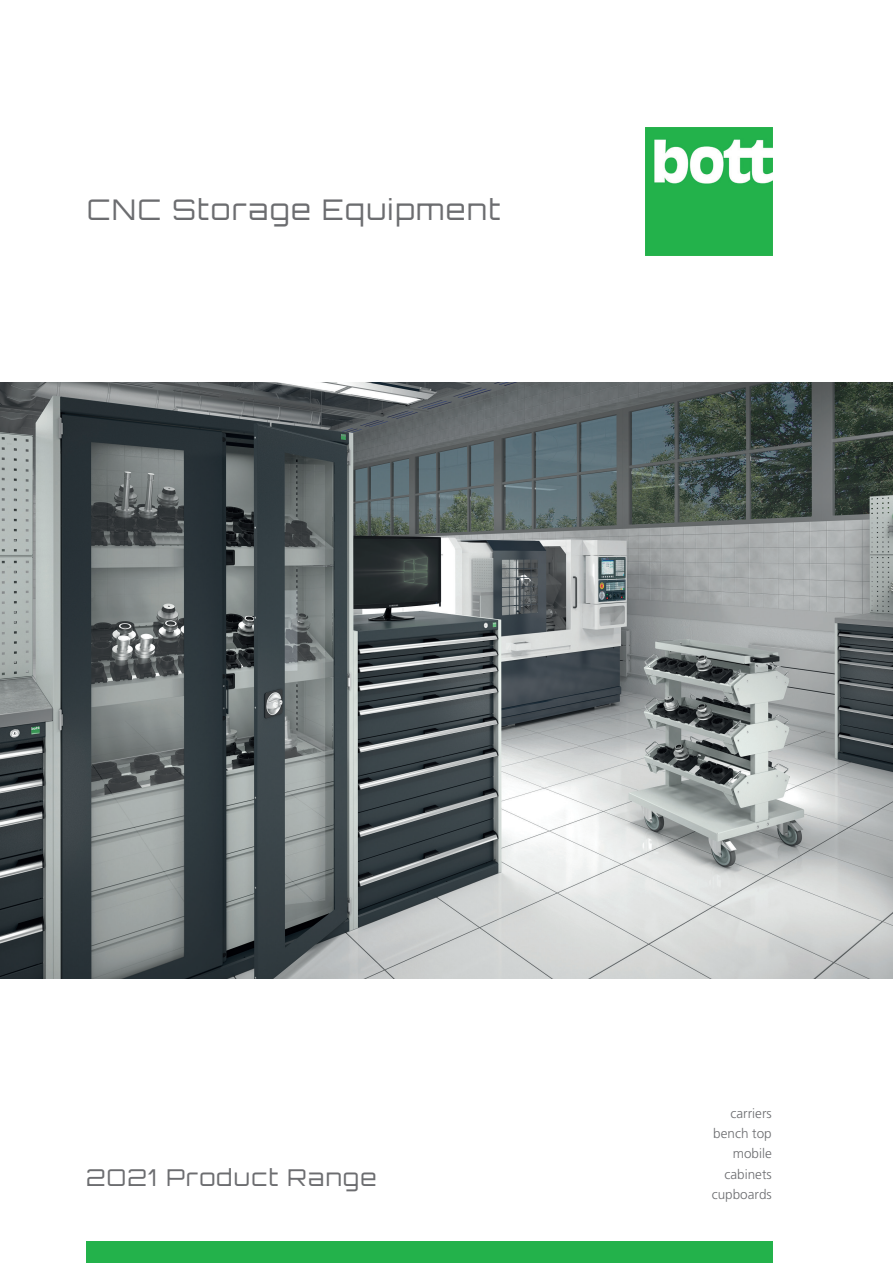
<style>
.page{position:relative;width:893px;height:1263px;background:#fff}
.page>*{position:absolute;margin:0;border:0;box-sizing:border-box;transform-origin:0 0}
.t1{font:300 28.5px "Orbitron";letter-spacing:.06em;color:#6c6d70}
.t2{font:300 23.25px "Orbitron CE";letter-spacing:.06em;color:#6c6d70}
.t3{font:300 13.5px "Frutiger LT Pro";color:#6c6d70}
</style>
<div class="page">
<img style="left:0;top:383px;width:893px;height:595px">
<img style="left:645px;top:128px;width:128px;height:127px">
<div style="left:86px;top:1242px;width:687px;height:21px;background:#23b24b"></div>
<p class="t1" style="left:87px;top:191px;width:415px">CNC Storage Equipment</p>
<p class="t2" style="left:86px;top:1163px;width:292px">2021 Product Range</p>
<p class="t3" style="left:731px;top:1105px;width:43px">carriers</p>
<p class="t3" style="left:713px;top:1125px;width:60px">bench top</p>
<p class="t3" style="left:733px;top:1146px;width:41px">mobile</p>
<p class="t3" style="left:724px;top:1166px;width:49px">cabinets</p>
<p class="t3" style="left:712px;top:1186px;width:62px">cupboards</p>
</div>
